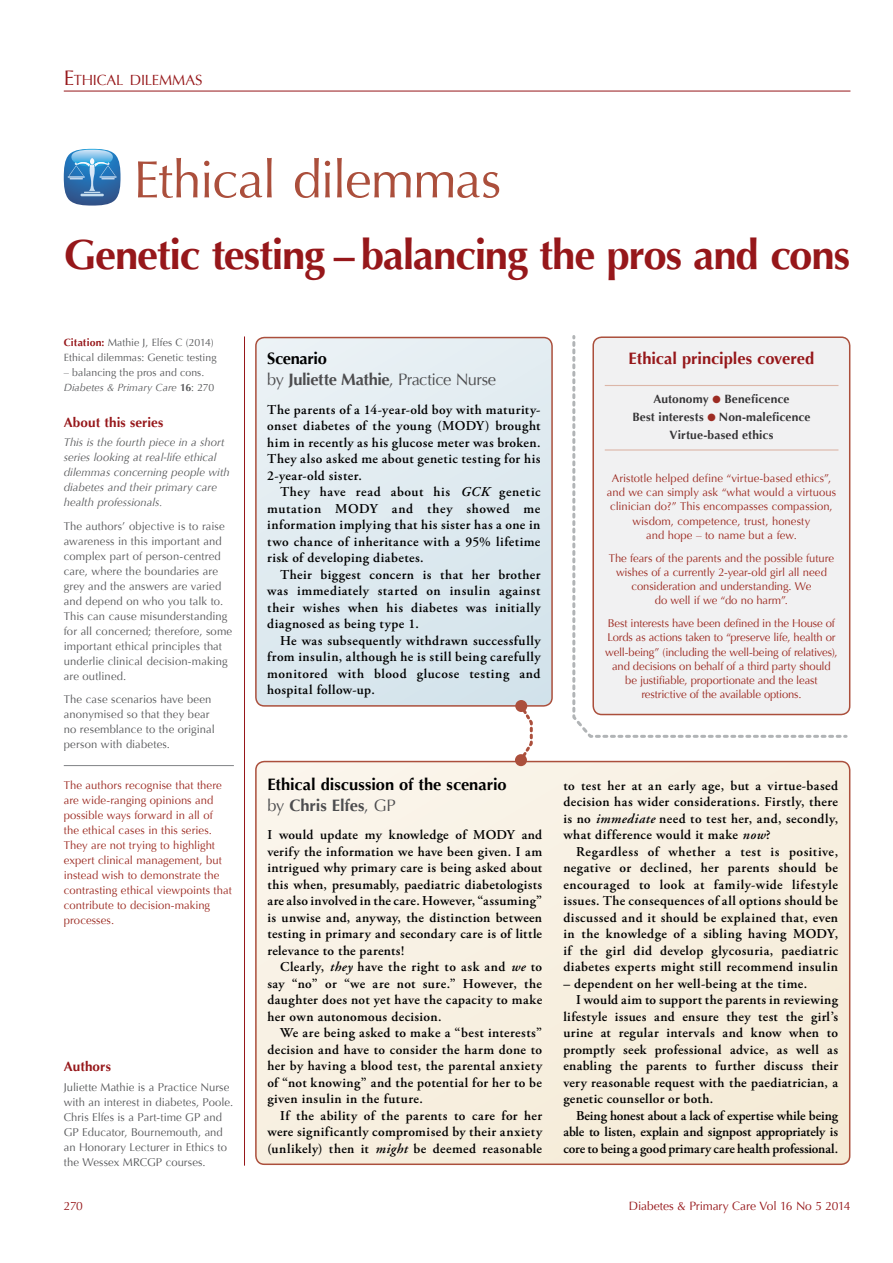
<style>
.page{position:relative;width:893px;height:1263px;background:#fff}
.page>*{position:absolute;margin:0;border:0;box-sizing:border-box;transform-origin:0 0}
.t1{font:52.5px "Optima";letter-spacing:-.03em;color:#ab4f3c}
.t2{font:700 42px "Optima";letter-spacing:-.03em;color:#96171a}
.t3{font:700 16.5px/21px "Optima";color:#000}
.t4{font:16.5px/21px "Optima";letter-spacing:-.03em;color:#4d4d4f}
.t5{font:700 16.5px "Optima";letter-spacing:-.005em;color:#96171a}
.t6{font:14.7px "Optima";letter-spacing:-.015em;color:#96171a}
.t7{font:600 13.5px/16.5px "Adobe Garamond Pro";letter-spacing:.025em;color:#000;text-align:justify}
.t8{font:600 13.5px "Adobe Garamond Pro";letter-spacing:-.005em;color:#000}
.t9{font:600 13.5px "Adobe Garamond Pro";letter-spacing:-.01em;color:#000}
.t10{font:700 13.5px "Optima";letter-spacing:.01em;color:#96171a}
.t11{font:700 12px/18px "Optima";letter-spacing:.01em;color:#363537;text-align:center}
.t12{font:12px "Optima";letter-spacing:-.01em;color:#96171a}
.t13{font:11.25px/14.2px "Optima";letter-spacing:-.005em;color:#9c2b22;text-align:center}
.t14{font:11.25px/15px "Optima";letter-spacing:.01em;color:#58595b}
.t15{font:italic 11.25px/15px "Optima";letter-spacing:.005em;color:#58595b}
.t16{font:10.5px/15px "Optima";letter-spacing:.005em;color:#58595b}
.s1{font-size:21px}
.s2{font-weight:700;color:#96171a}
.s3{font-style:italic}
.s4{font-weight:700}
.s5{color:#9c2b22}
.s6{font-weight:700;color:#000}
.s7{font-family:"Adobe Garamond";font-style:italic}
.s8{font-weight:400;color:#4d4d4f}
.s9{color:#4d4d4f}
</style>
<div class="page">
<hr style="left:64px;top:91px;width:786px;height:1px;background:#96171a">
<svg style="left:64px;top:149px;width:57px;height:57px;background:#5f95c4"></svg>
<svg style="left:80px;top:194px;width:24px;height:2px"></svg>
<hr style="left:64px;top:765px;width:170px;height:1px;background:#808285">
<svg style="left:256px;top:338px;width:296px;height:366px;background:#deeaef"></svg>
<div style="left:255px;top:337px;width:298px;height:370px;border:2px solid #ab4f3c;border-radius:9px"></div>
<hr style="left:244px;top:336px;width:1px;height:829px;background:#96171a">
<svg style="left:256px;top:761px;width:594px;height:403px;background:#f7efe0"></svg>
<div style="left:255px;top:761px;width:595px;height:404px;border:2px solid #ab4f3c;border-radius:9px"></div>
<svg style="left:518px;top:702px;width:16px;height:62px"></svg>
<div style="left:515px;top:754px;width:12px;height:12px;background:#ab4f3c;border-radius:50%"></div>
<div style="left:515px;top:700px;width:12px;height:12px;background:#ab4f3c;border-radius:50%"></div>
<svg style="left:572px;top:335px;width:277px;height:403px"></svg>
<p class="t6" style="left:64px;top:72px;width:140px"><span class="s1">E</span>THICAL DILEMMAS</p>
<h1 class="t1" style="left:133px;top:149px;width:370px">Ethical dilemmas</h1>
<h2 class="t2" style="left:64px;top:231px;width:788px">Genetic testing – balancing the pros and cons</h2>
<p class="t16" style="left:64px;top:335px;width:154px"><span class="s2">Citation:</span> Mathie J, Elfes C (2014)<br>Ethical dilemmas: Genetic testing</p>
<p class="t16" style="left:64px;top:365px;width:152px">– balancing the pros and cons.<br><span class="s3">Diabetes &amp; Primary Care</span> <span class="s4">16</span>: 270</p>
<p class="t10" style="left:64px;top:414px;width:101px">About this series</p>
<p class="t15" style="left:64px;top:435px;width:168px">This is the fourth piece in a short series looking at real-life ethical dilemmas concerning people with diabetes and their primary care health professionals.</p>
<p class="t14" style="left:64px;top:518px;width:170px">The authors’ objective is to raise awareness in this important and complex part of person-centred care, where the boundaries are grey and the answers are varied and depend on who you talk to.<br>This can cause misunderstanding for all concerned; therefore, some important ethical principles that underlie clinical decision-making are outlined.</p>
<p class="t14" style="left:64px;top:692px;width:153px">The case scenarios have been anonymised so that they bear no resemblance to the original person with diabetes.</p>
<p class="t13" style="left:64px;top:777px;width:170px;line-height:15px;text-align:left">The authors recognise that there are wide-ranging opinions and possible ways forward in all of<br>the ethical cases in this series.<br>They are not trying to highlight expert clinical management, but instead wish to demonstrate the contrasting ethical viewpoints that contribute to decision-making processes.</p>
<p class="t5" style="left:629px;top:349px;width:187px">Ethical principles covered</p>
<p class="t11" style="left:632px;top:390px;width:180px">Autonomy <span class="s5">●</span> Beneficence<br>Best interests <span class="s5">●</span> Non-maleficence<br>Virtue-based ethics</p>
<p class="t13" style="left:607px;top:471px;width:231px">Aristotle helped define “virtue-based ethics”, and we can simply ask “what would a virtuous clinician do?” This encompasses compassion, wisdom, competence, trust, honesty<br>and hope – to name but a few.</p>
<p class="t13" style="left:609px;top:551px;width:227px">The fears of the parents and the possible future wishes of a currently 2-year-old girl all need consideration and understanding. We<br>do well if we “do no harm”.</p>
<p class="t13" style="left:605px;top:616px;width:234px">Best interests have been defined in the House of Lords as actions taken to “preserve life, health or well-being” (including the well-being of relatives), and decisions on behalf of a third party should be justifiable, proportionate and the least restrictive of the available options.</p>
<p class="t4" style="left:267px;top:349px;width:230px"><span class="s6">Scenario<br></span>by <span class="s4">Juliette Mathie</span>, Practice Nurse</p>
<p class="t7" style="left:267px;top:402px;width:275px">The parents of a 14-year-old boy with maturity&shy;onset diabetes of the young (MODY) brought him in recently as his glucose meter was broken.<br>They also asked me about genetic testing for his 2-year-old sister.</p>
<p class="t7" style="left:267px;top:484px;width:275px;text-indent:13px">They have read about his <span class="s7">GCK</span> genetic mutation MODY and they showed me information implying that his sister has a one in two chance of inheritance with a 95% lifetime risk of developing diabetes.</p>
<p class="t7" style="left:267px;top:567px;width:275px;text-indent:13px">Their biggest concern is that her brother was immediately started on insulin against their wishes when his diabetes was initially diagnosed as being type 1.</p>
<p class="t7" style="left:267px;top:633px;width:275px;text-indent:13px">He was subsequently withdrawn successfully from insulin, although he is still being carefully monitored with blood glucose testing and hospital follow-up.</p>
<p class="t3" style="left:267px;top:774px;width:241px">Ethical discussion of the scenario <span class="s8">by</span> <span class="s9">Chris Elfes</span><span class="s8">, GP</span></p>
<p class="t7" style="left:267px;top:827px;width:276px">I would update my knowledge of MODY and verify the information we have been given. I am intrigued why primary care is being asked about this when, presumably, paediatric diabetologists are also involved in the care. However, “assuming” is unwise and, anyway, the distinction between testing in primary and secondary care is of little relevance to the parents!</p>
<p class="t7" style="left:267px;top:959px;width:276px;text-indent:13px">Clearly, <span class="s7">they</span> have the right to ask and <span class="s7">we</span> to say “no” or “we are not sure.” However, the daughter does not yet have the capacity to make her own autonomous decision.</p>
<p class="t7" style="left:267px;top:1025px;width:276px;text-indent:13px">We are being asked to make a “best interests” decision and have to consider the harm done to her by having a blood test, the parental anxiety of “not knowing” and the potential for her to be given insulin in the future.</p>
<p class="t7" style="left:267px;top:1107px;width:276px;text-indent:13px">If the ability of the parents to care for her were significantly compromised by their anxiety (unlikely) then it <span class="s7">might</span> be deemed reasonable</p>
<p class="t7" style="left:563px;top:777px;width:276px">to test her at an early age, but a virtue-based decision has wider considerations. Firstly, there is no <span class="s7">immediate</span> need to test her, and, secondly, what difference would it make <span class="s7">now</span>?</p>
<p class="t7" style="left:563px;top:843px;width:276px;text-indent:13px">Regardless of whether a test is positive, negative or declined, her parents should be encouraged to look at family-wide lifestyle issues. The consequences of all options should be discussed and it should be explained that, even in the knowledge of a sibling having MODY, if the girl did develop glycosuria, paediatric diabetes experts might still recommend insulin</p>
<p class="t7" style="left:563px;top:975px;width:245px">– dependent on her well-being at the time.</p>
<p class="t7" style="left:576px;top:992px;width:263px">I would aim to support the parents in reviewing</p>
<p class="t7" style="left:563px;top:1008px;width:276px">lifestyle issues and ensure they test the girl’s</p>
<p class="t7" style="left:563px;top:1025px;width:276px">urine at regular intervals and know when to</p>
<p class="t7" style="left:563px;top:1041px;width:276px">promptly seek professional advice, as well as</p>
<p class="t7" style="left:563px;top:1058px;width:276px">enabling the parents to further discuss their</p>
<p class="t7" style="left:563px;top:1074px;width:276px">very reasonable request with the paediatrician, a</p>
<p class="t7" style="left:563px;top:1091px;width:151px">genetic counsellor or both.</p>
<p class="t8" style="left:576px;top:1108px;width:263px">Being honest about a lack of expertise while being</p>
<p class="t9" style="left:563px;top:1124px;width:276px">able to listen, explain and signpost appropriately is</p>
<p class="t8" style="left:563px;top:1141px;width:276px">core to being a good primary care health professional.</p>
<p class="t10" style="left:64px;top:1059px;width:49px">Authors</p>
<p class="t14" style="left:64px;top:1079px;width:171px">Juliette Mathie is a Practice Nurse with an interest in diabetes, Poole.<br>Chris Elfes is a Part-time GP and<br>GP Educator, Bournemouth, and an Honorary Lecturer in Ethics to the Wessex MRCGP courses.</p>
<p class="t12" style="left:64px;top:1199px;width:21px">270</p>
<p class="t12" style="left:629px;top:1199px;width:223px">Diabetes &amp; Primary Care Vol 16 No 5 2014</p>
</div>
